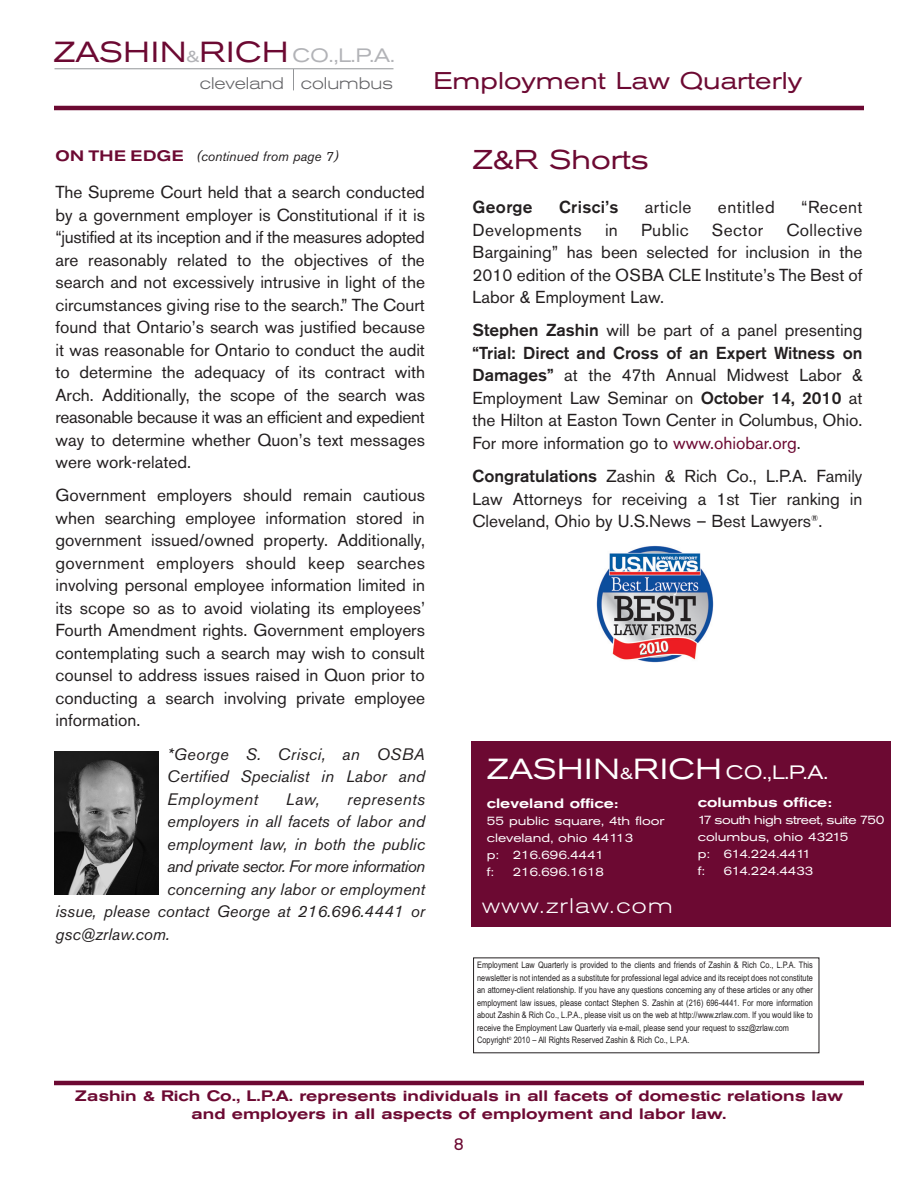
<style>
.page{position:relative;width:918px;height:1188px;background:#fff}
.page>*{position:absolute;margin:0;border:0;box-sizing:border-box;transform-origin:0 0}
.t1{font:expanded 28.8px "Akzidenz Grotesk BE";letter-spacing:.02em;color:#6c0932}
.t2{font:expanded 28.8px "Akzidenz Grotesk BE";letter-spacing:.02em;color:#fff}
.t3{font:expanded 27px "Akzidenz Grotesk BE";color:#6c0932}
.t4{font:expanded 24px "Akzidenz Grotesk BE";color:#6c0932}
.t5{font:300 expanded 21px "Akzidenz Grotesk BE";letter-spacing:.075em;color:#fff}
.t6{font:17.25px/22.5px "Akzidenz Grotesk BE";color:#231f20;text-align:justify}
.t7{font:17.25px "Akzidenz Grotesk BE";letter-spacing:.025em;color:#231f20}
.t8{font:500 17.25px "Akzidenz Grotesk BE";letter-spacing:.02em;color:#231f20}
.t9{font:17.25px "Akzidenz Grotesk BE";color:#6c0932}
.t10{font:300 expanded 16.65px "Akzidenz Grotesk BE";color:#636366}
.t11{font:italic 16.5px/22.5px "Akzidenz Grotesk BE";color:#231f20;text-align:justify}
.t12{font:italic 16.5px "Akzidenz Grotesk BE";letter-spacing:-.035em;color:#231f20}
.t13{font:italic 16.5px "Akzidenz Grotesk BE";letter-spacing:.025em;color:#231f20}
.t14{font:500 expanded 15px/18px "Akzidenz Grotesk BE";color:#6c0932;text-align:center}
.t15{font:500 expanded 13.5px "Akzidenz Grotesk BE";color:#fff}
.t16{font:italic 13.5px "Akzidenz Grotesk BE";color:#231f20}
.t17{font:expanded 12px/16.8px "Akzidenz Grotesk BE";color:#fff}
.t18{font:expanded 12px/16.8px "Akzidenz Grotesk BE";letter-spacing:-.035em;color:#fff}
.t19{font:9px/12.5px "Arial Narrow";color:#231f20}
.s1{font-size:16.8px;color:#b2b3b7}
.s2{font-size:19.2px;color:#b2b3b7}
.s3{font-weight:500;font-style:normal;font-stretch:expanded;font-size:15px;color:#6c0932}
.s4{font-weight:500}
.s5{color:#6c0932}
.s6{font-size:16.8px}
.s7{font-size:19.2px}
</style>
<div class="page">
<hr style="left:54px;top:106px;width:810px;height:4px;background:#6c0932">
<hr style="left:54px;top:1081px;width:810px;height:4px;background:#6c0932">
<hr style="left:55px;top:68px;width:338px;height:1px;background:#939598">
<svg style="left:293px;top:69px;width:1px;height:21px"></svg>
<div style="left:471px;top:741px;width:420px;height:185px;background:#6c0932"></div>
<img style="left:54px;top:752px;width:104px;height:142px">
<img style="left:597px;top:546px;width:117px;height:117px">
<h1 class="t1" style="left:53px;top:41px;width:343px">ZASHIN<span class="s1">&amp;</span>RICH <span class="s2">CO.,L.P.A.</span></h1>
<p class="t10" style="left:200px;top:77px;width:194px">cleveland columbus</p>
<h3 class="t4" style="left:434px;top:72px;width:370px">Employment Law Quarterly</h3>
<p class="t16" style="left:56px;top:151px;width:285px"><span class="s3">ON THE EDGE</span> (continued from page 7)</p>
<p class="t6" style="left:56px;top:183px;width:371px">The Supreme Court held that a search conducted by a government employer is Constitutional if it is “justified at its inception and if the measures adopted are reasonably related to the objectives of the search and not excessively intrusive in light of the circumstances giving rise to the search.” The Court found that Ontario’s search was justified because it was reasonable for Ontario to conduct the audit to determine the adequacy of its contract with Arch. Additionally, the scope of the search was reasonable because it was an efficient and expedient way to determine whether Quon’s text messages were work-related.</p>
<p class="t6" style="left:56px;top:486px;width:371px">Government employers should remain cautious when searching employee information stored in government issued/owned property. Additionally, government employers should keep searches involving personal employee information limited in its scope so as to avoid violating its employees’ Fourth Amendment rights. Government employers contemplating such a search may wish to consult counsel to address issues raised in Quon prior to conducting a search involving private employee information.</p>
<p class="t11" style="left:167px;top:744px;width:259px">*George S. Crisci, an OSBA Certified Specialist in Labor and Employment</p>
<p class="t11" style="left:286px;top:789px;width:35px">Law,</p>
<p class="t13" style="left:347px;top:793px;width:79px">represents</p>
<p class="t11" style="left:167px;top:812px;width:259px">employers in all facets of labor and</p>
<p class="t11" style="left:167px;top:834px;width:259px">employment law, in both the public</p>
<p class="t12" style="left:167px;top:861px;width:259px">and private sector. For more information</p>
<p class="t11" style="left:167px;top:879px;width:259px">concerning any labor or employment</p>
<p class="t11" style="left:55px;top:902px;width:371px">issue, please contact George at 216.696.4441 or</p>
<p class="t11" style="left:55px;top:924px;width:116px">gsc@zrlaw.com.</p>
<h2 class="t3" style="left:473px;top:150px;width:178px">Z&amp;R Shorts</h2>
<p class="t8" style="left:473px;top:201px;width:62px">George</p>
<p class="t8" style="left:559px;top:201px;width:61px">Crisci’s</p>
<p class="t7" style="left:645px;top:201px;width:48px">article</p>
<p class="t7" style="left:718px;top:201px;width:58px">entitled</p>
<p class="t6" style="left:801px;top:198px;width:63px">“Recent</p>
<p class="t7" style="left:473px;top:223px;width:111px">Developments</p>
<p class="t6" style="left:605px;top:220px;width:14px">in</p>
<p class="t6" style="left:641px;top:220px;width:49px">Public</p>
<p class="t6" style="left:712px;top:220px;width:53px">Sector</p>
<p class="t6" style="left:473px;top:220px;width:392px;text-indent:314px">Collective Bargaining” has been selected for inclusion in the 2010 edition of the OSBA CLE Institute’s The Best of Labor &amp; Employment Law.</p>
<p class="t6" style="left:472px;top:321px;width:392px"><span class="s4">Stephen Zashin</span> will be part of a panel presenting <span class="s4">“Trial: Direct and Cross of an Expert Witness on Damages”</span> at the 47th Annual Midwest Labor &amp; Employment Law Seminar on <span class="s4">October 14, 2010</span> at the Hilton at Easton Town Center in Columbus, Ohio.<br>For more information go to <span class="s5">www.ohiobar.org</span>.</p>
<p class="t6" style="left:473px;top:467px;width:392px"><span class="s4">Congratulations</span> Zashin &amp; Rich Co., L.P.A. Family Law Attorneys for receiving a 1st Tier ranking in Cleveland, Ohio by U.S.News – Best Lawyers<sup>®</sup>.</p>
<h1 class="t2" style="left:487px;top:758px;width:343px">ZASHIN<span class="s6">&amp;</span>RICH <span class="s7">CO.,L.P.A.</span></h1>
<p class="t15" style="left:487px;top:799px;width:133px">cleveland office:</p>
<p class="t17" style="left:487px;top:814px;width:179px">55 public square, 4th floor cleveland, ohio 44113<br>p: 216.696.4441<br>f:</p>
<p class="t17" style="left:513px;top:864px;width:93px">216.696.1618</p>
<p class="t5" style="left:482px;top:898px;width:192px">www.zrlaw.com</p>
<p class="t15" style="left:698px;top:798px;width:136px">columbus office:</p>
<p class="t18" style="left:698px;top:813px;width:188px">17 south high street, suite 750 columbus, ohio 43215<br>p: 614.224.4411<br>f:</p>
<p class="t17" style="left:724px;top:863px;width:91px">614.224.4433</p>
<p class="t19" style="left:477px;top:960px;width:337px">Employment Law Quarterly is provided to the clients and friends of Zashin &amp; Rich Co., L.P.A. This newsletter is not intended as a substitute for professional legal advice and its receipt does not constitute an attorney-client relationship. If you have any questions concerning any of these articles or any other employment law issues, please contact Stephen S. Zashin at (216) 696-4441. For more information about Zashin &amp; Rich Co., L.P.A., please visit us on the web at http://www.zrlaw.com. If you would like to receive the Employment Law Quarterly via e-mail, please send your request to ssz@zrlaw.com Copyright<sup>©</sup> 2010 – All Rights Reserved Zashin &amp; Rich Co., L.P.A.</p>
<p class="t14" style="left:75px;top:1088px;width:770px">Zashin &amp; Rich Co., L.P.A. represents individuals in all facets of domestic relations law and employers in all aspects of employment and labor law.</p>
<p class="t9" style="left:454px;top:1138px;width:12px">8</p>
</div>
